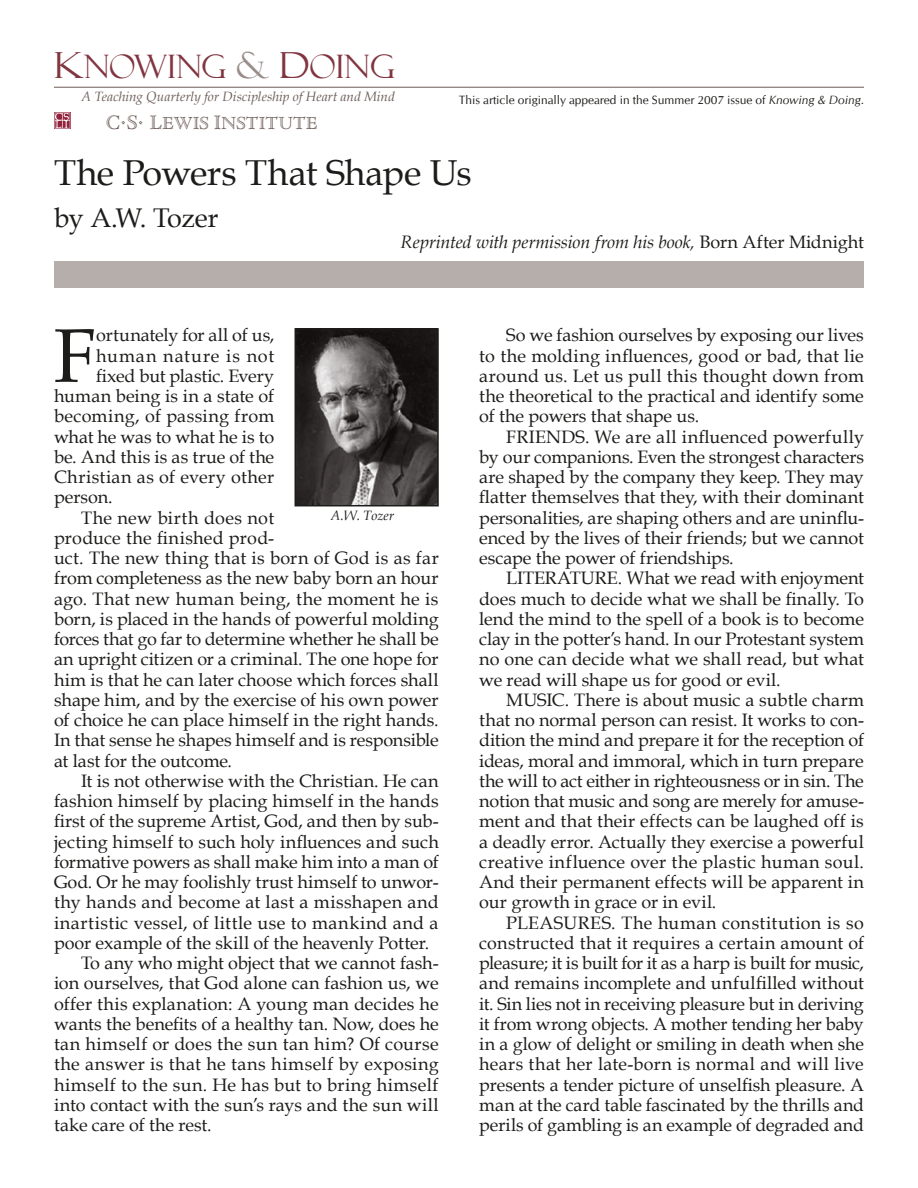
<style>
.page{position:relative;width:918px;height:1188px;background:#fff}
.page>*{position:absolute;margin:0;border:0;box-sizing:border-box;transform-origin:0 0}
.t1{font:76.05px "Book Antiqua";color:#1c1c1a}
.t2{font:36px "Book Antiqua";letter-spacing:-.01em;color:#1c1c1a}
.t3{font:32.4px "Felix Titling";color:#803540}
.t4{font:27px "Book Antiqua";letter-spacing:-.005em;color:#1c1c1a}
.t5{font:18.9px "Cloister Open Face";letter-spacing:.005em;color:#6c5c56}
.t6{font:18px/20.2px "Book Antiqua";letter-spacing:.005em;color:#1c1c1a;text-align:justify}
.t7{font:18px "Book Antiqua";letter-spacing:.025em;color:#1c1c1a}
.t8{font:italic 18px "Book Antiqua";letter-spacing:-.01em;color:#1c1c1a}
.t9{font:18px "Book Antiqua";letter-spacing:-.015em;color:#1c1c1a}
.t10{font:18px "Book Antiqua";letter-spacing:.05em;color:#1c1c1a}
.t11{font:italic 13.5px "Book Antiqua";color:#6c5c56}
.t12{font:italic 13.5px "Book Antiqua";color:#1c1c1a}
.t13{font:12px "CG Omega";color:#1c1c1a}
.s1{font-size:36px}
.s2{font-size:36px;color:#988d89}
.s3{font-size:21px}
.s4{font-style:italic}
.s5{font-style:normal}
</style>
<div class="page">
<div style="left:54px;top:261px;width:810px;height:26px;background:#b5aeab"></div>
<hr style="left:54px;top:87px;width:810px;height:1px;background:#6c5c56">
<img style="left:54px;top:112px;width:16px;height:17px">
<img style="left:298px;top:331px;width:138px;height:172px">
<div style="left:295px;top:328px;width:144px;height:178px;border:2px solid #1c1c1a"></div>
<h3 class="t3" style="left:54px;top:48px;width:342px"><span class="s1">K</span>NOWING <span class="s2">&amp;</span> <span class="s1">D</span>OING</h3>
<p class="t11" style="left:81px;top:87px;width:315px">A Teaching Quarterly for Discipleship of Heart and Mind</p>
<p class="t5" style="left:106px;top:113px;width:213px"><span class="s3">C</span><sup>.</sup><span class="s3">S</span><sup>.</sup> <span class="s3">L</span>EWIS <span class="s3">I</span>NSTITUTE</p>
<p class="t13" style="left:459px;top:93px;width:407px">This article originally appeared in the Summer 2007 issue of <span class="s4">Knowing &amp; Doing</span>.</p>
<h2 class="t2" style="left:54px;top:148px;width:419px">The Powers That Shape Us</h2>
<h3 class="t4" style="left:54px;top:199px;width:166px">by A.W. Tozer</h3>
<p class="t8" style="left:401px;top:229px;width:465px">Reprinted with permission from his book, <span class="s5">Born After Midnight</span></p>
<h1 class="t1" style="left:54px;top:303px;width:44px">F</h1>
<p class="t6" style="left:96px;top:325px;width:180px">ortunately for all of us,</p>
<p class="t10" style="left:96px;top:343px;width:179px">human nature is not</p>
<p class="t6" style="left:96px;top:365px;width:179px">fixed but plastic. Every</p>
<p class="t6" style="left:54px;top:385px;width:222px">human being is in a state of</p>
<p class="t6" style="left:54px;top:406px;width:222px">becoming, of passing from</p>
<p class="t6" style="left:54px;top:426px;width:222px">what he was to what he is to</p>
<p class="t6" style="left:54px;top:446px;width:222px">be. And this is as true of the</p>
<p class="t6" style="left:54px;top:466px;width:222px">Christian as of every other</p>
<p class="t6" style="left:54px;top:487px;width:60px">person.</p>
<p class="t6" style="left:81px;top:507px;width:195px">The new birth does not</p>
<p class="t6" style="left:54px;top:527px;width:222px">produce the finished prod-</p>
<p class="t6" style="left:54px;top:547px;width:386px">uct. The new thing that is born of God is as far</p>
<p class="t6" style="left:54px;top:568px;width:386px">from completeness as the new baby born an hour</p>
<p class="t6" style="left:54px;top:588px;width:386px">ago. That new human being, the moment he is</p>
<p class="t6" style="left:54px;top:608px;width:386px">born, is placed in the hands of powerful molding</p>
<p class="t9" style="left:54px;top:626px;width:386px">forces that go far to determine whether he shall be</p>
<p class="t6" style="left:54px;top:649px;width:386px">an upright citizen or a criminal. The one hope for</p>
<p class="t6" style="left:54px;top:669px;width:386px">him is that he can later choose which forces shall</p>
<p class="t6" style="left:54px;top:689px;width:386px">shape him, and by the exercise of his own power</p>
<p class="t6" style="left:54px;top:709px;width:386px">of choice he can place himself in the right hands.</p>
<p class="t6" style="left:54px;top:730px;width:386px">In that sense he shapes himself and is responsible</p>
<p class="t6" style="left:54px;top:750px;width:180px">at last for the outcome.</p>
<p class="t6" style="left:81px;top:770px;width:359px">It is not otherwise with the Christian. He can</p>
<p class="t6" style="left:54px;top:790px;width:386px">fashion himself by placing himself in the hands</p>
<p class="t6" style="left:54px;top:811px;width:386px">first of the supreme Artist, God, and then by sub-</p>
<p class="t6" style="left:54px;top:831px;width:386px">jecting himself to such holy influences and such</p>
<p class="t6" style="left:54px;top:851px;width:386px">formative powers as shall make him into a man of</p>
<p class="t6" style="left:54px;top:871px;width:386px">God. Or he may foolishly trust himself to unwor-</p>
<p class="t6" style="left:54px;top:892px;width:386px">thy hands and become at last a misshapen and</p>
<p class="t7" style="left:54px;top:910px;width:386px">inartistic vessel, of little use to mankind and a</p>
<p class="t6" style="left:54px;top:932px;width:377px">poor example of the skill of the heavenly Potter.</p>
<p class="t6" style="left:81px;top:952px;width:359px">To any who might object that we cannot fash-</p>
<p class="t6" style="left:54px;top:973px;width:386px">ion ourselves, that God alone can fashion us, we</p>
<p class="t6" style="left:54px;top:993px;width:386px">offer this explanation: A young man decides he</p>
<p class="t6" style="left:54px;top:1013px;width:386px">wants the benefits of a healthy tan. Now, does he</p>
<p class="t6" style="left:54px;top:1033px;width:386px">tan himself or does the sun tan him? Of course</p>
<p class="t7" style="left:54px;top:1052px;width:386px">the answer is that he tans himself by exposing</p>
<p class="t7" style="left:54px;top:1072px;width:386px">himself to the sun. He has but to bring himself</p>
<p class="t6" style="left:54px;top:1094px;width:386px">into contact with the sun’s rays and the sun will</p>
<p class="t6" style="left:54px;top:1114px;width:159px">take care of the rest.</p>
<p class="t12" style="left:331px;top:506px;width:65px">A.W. Tozer</p>
<p class="t6" style="left:479px;top:325px;width:386px;text-indent:27px">So we fashion ourselves by exposing our lives to the molding influences, good or bad, that lie around us. Let us pull this thought down from the theoretical to the practical and identify some of the powers that shape us.</p>
<p class="t6" style="left:479px;top:426px;width:386px;text-indent:27px">FRIENDS. We are all influenced powerfully by our companions. Even the strongest characters are shaped by the company they keep. They may flatter themselves that they, with their dominant personalities, are shaping others and are uninflu&shy;enced by the lives of their friends; but we cannot escape the power of friendships.</p>
<p class="t6" style="left:479px;top:568px;width:386px;text-indent:27px">LITERATURE. What we read with enjoyment does much to decide what we shall be finally. To lend the mind to the spell of a book is to become clay in the potter’s hand. In our Protestant system no one can decide what we shall read, but what we read will shape us for good or evil.</p>
<p class="t6" style="left:479px;top:689px;width:386px;text-indent:27px">MUSIC. There is about music a subtle charm that no normal person can resist. It works to con&shy;dition the mind and prepare it for the reception of ideas, moral and immoral, which in turn prepare the will to act either in righteousness or in sin. The notion that music and song are merely for amuse&shy;ment and that their effects can be laughed off is a deadly error. Actually they exercise a powerful creative influence over the plastic human soul.<br>And their permanent effects will be apparent in our growth in grace or in evil.</p>
<p class="t6" style="left:479px;top:912px;width:386px;text-indent:27px">PLEASURES. The human constitution is so constructed that it requires a certain amount of pleasure; it is built for it as a harp is built for music, and remains incomplete and unfulfilled without it. Sin lies not in receiving pleasure but in deriving it from wrong objects. A mother tending her baby in a glow of delight or smiling in death when she hears that her late-born is normal and will live presents a tender picture of unselfish pleasure. A man at the card table fascinated by the thrills and perils of gambling is an example of degraded and</p>
</div>
